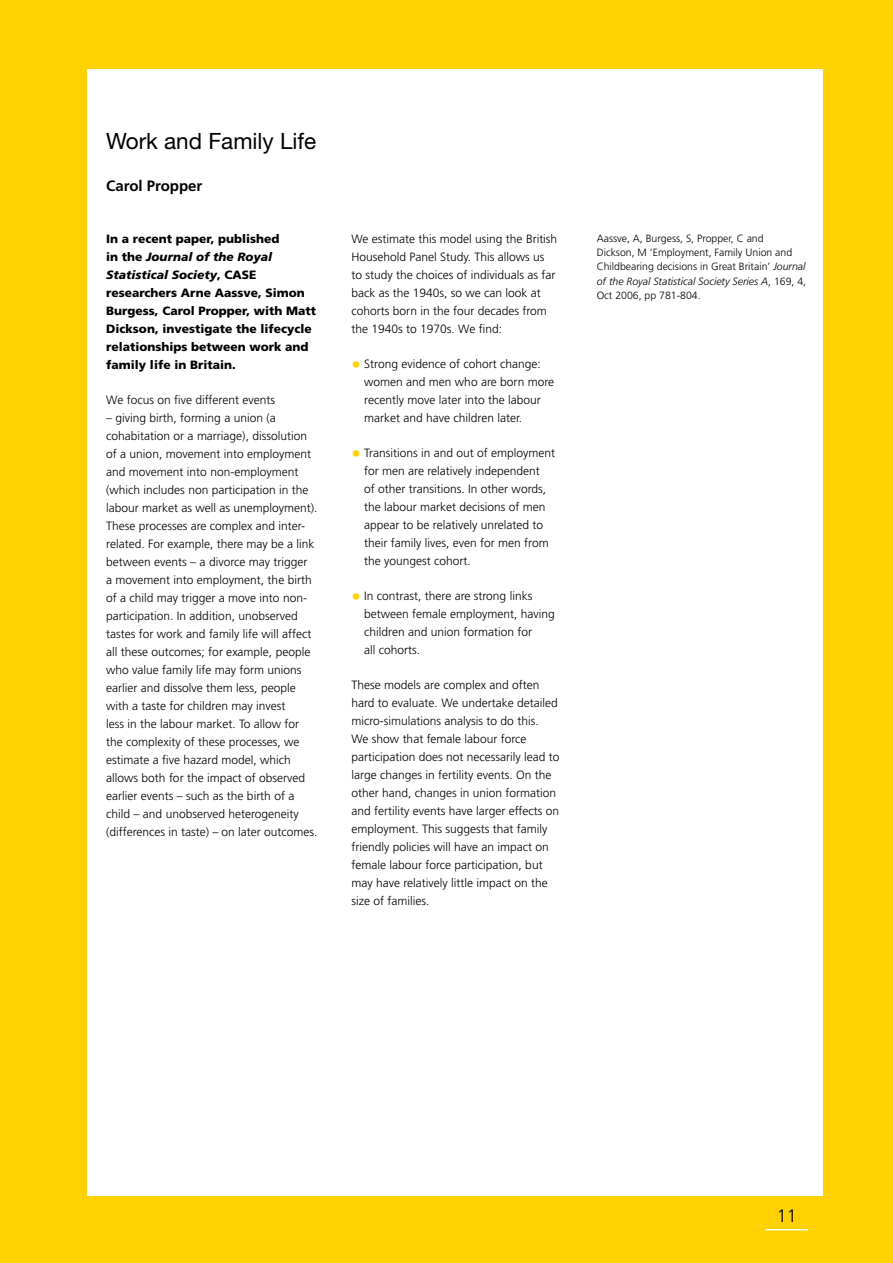
<style>
.page{position:relative;width:893px;height:1263px;background:#ffd100}
.page>*{position:absolute;margin:0;border:0;box-sizing:border-box;transform-origin:0 0}
.t1{font:22.5px "Helvetica Neue";color:#000}
.t2{font:300 18px "Frutiger";color:#000}
.t3{font:700 15px "Frutiger";color:#000}
.t4{font:300 12px/18px "Frutiger";color:#000}
.t5{font:900 12px/18px "Frutiger";color:#000}
.t6{font:300 10.5px/14.2px "Frutiger";color:#000}
.s1{font-style:italic}
.s2{font-size:18.75px;color:#ffd100}
</style>
<div class="page">
<div style="left:87px;top:69px;width:736px;height:1127px;background:#fff"></div>
<hr style="left:765px;top:1229px;width:43px;height:1px;background:#fff">
<h1 class="t1" style="left:106px;top:128px;width:212px">Work and Family Life</h1>
<p class="t3" style="left:106px;top:177px;width:98px">Carol Propper</p>
<p class="t5" style="left:106px;top:230px;width:211px">In a recent paper, published<br>in the <span class="s1">Journal of the Royal<br>Statistical Society</span>, CASE researchers Arne Aassve, Simon<br>Burgess, Carol Propper, with Matt<br>Dickson, investigate the lifecycle relationships between work and family life in Britain.</p>
<p class="t4" style="left:106px;top:391px;width:170px">We focus on five different events</p>
<p class="t4" style="left:106px;top:409px;width:213px">– giving birth, forming a union (a cohabitation or a marriage), dissolution of a union, movement into employment and movement into non-employment (which includes non participation in the labour market as well as unemployment).<br>These processes are complex and inter&shy;related. For example, there may be a link between events – a divorce may trigger<br>a movement into employment, the birth of a child may trigger a move into non&shy;participation. In addition, unobserved tastes for work and family life will affect all these outcomes; for example, people who value family life may form unions earlier and dissolve them less, people with a taste for children may invest<br>less in the labour market. To allow for the complexity of these processes, we estimate a five hazard model, which allows both for the impact of observed earlier events – such as the birth of a child – and unobserved heterogeneity (differences in taste) – on later outcomes.</p>
<p class="t4" style="left:351px;top:230px;width:207px">We estimate this model using the British Household Panel Study. This allows us to study the choices of individuals as far back as the 1 940s, so we can look at cohorts born in the four decades from the 1 940s to 1 970s. We find:</p>
<p class="t4" style="left:364px;top:355px;width:191px;text-indent:-13px"><span class="s2">•</span> Strong evidence of cohort change: women and men who are born more recently move later into the labour market and have children later.</p>
<p class="t4" style="left:364px;top:444px;width:192px;text-indent:-13px"><span class="s2">•</span> Transitions in and out of employment for men are relatively independent<br>of other transitions. In other words, the labour market decisions of men appear to be relatively unrelated to their family lives, even for men from the youngest cohort.</p>
<p class="t4" style="left:364px;top:587px;width:192px;text-indent:-13px"><span class="s2">•</span> In contrast, there are strong links between female employment, having children and union formation for<br>all cohorts.</p>
<p class="t4" style="left:351px;top:676px;width:210px">These models are complex and often hard to evaluate. We undertake detailed micro-simulations analysis to do this.<br>We show that female labour force participation does not necessarily lead to large changes in fertility events. On the other hand, changes in union formation and fertility events have larger effects on employment. This suggests that family friendly policies will have an impact on female labour force participation, but may have relatively little impact on the size of families.</p>
<p class="t6" style="left:597px;top:231px;width:211px">Aassve, A, Burgess, S, Propper, C and<br>Dickson, M ‘Employment, Family Union and Childbearing decisions in Great Britain’ <span class="s1">Journal of the Royal Statistical Society Series A</span>, 1 69, 4, Oct 2006, pp 781 -804.</p>
<h2 class="t2" style="left:777px;top:1206px;width:8px">11</h2>
</div>
